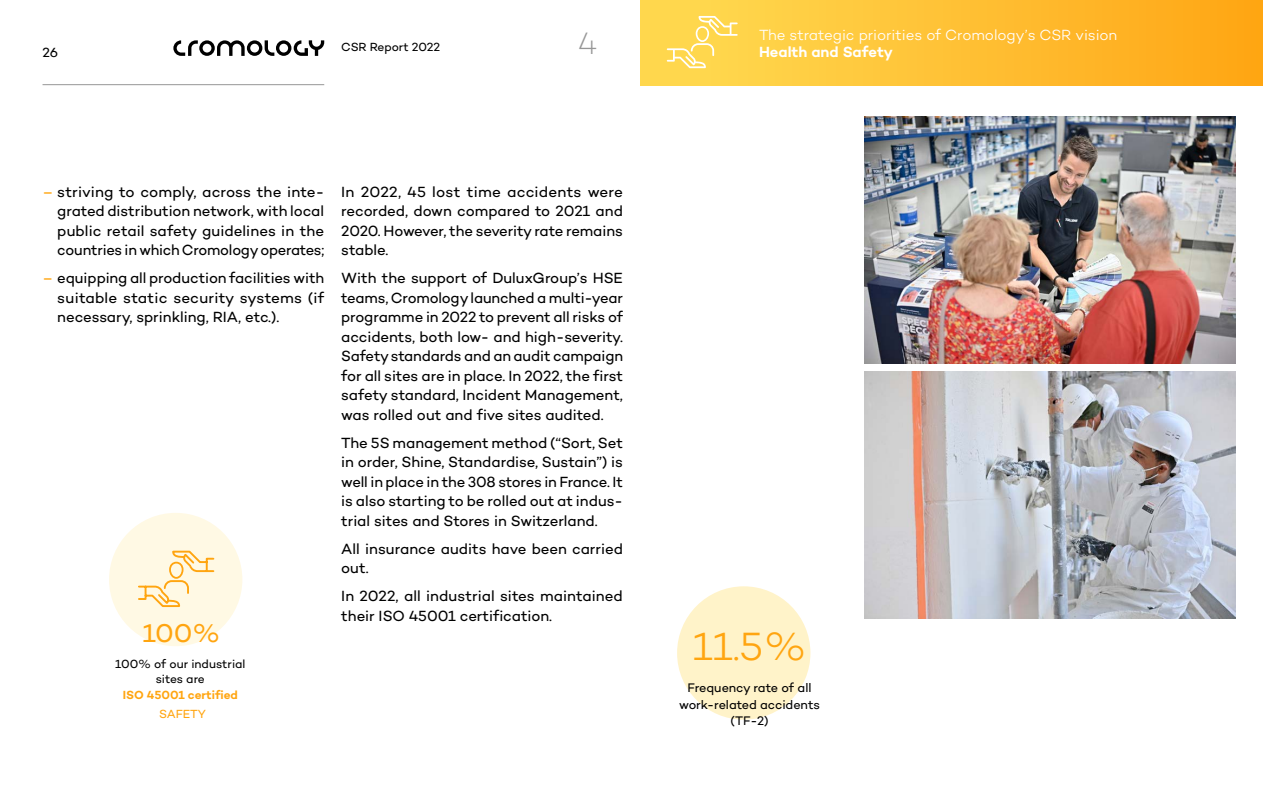
<style>
.page{position:relative;width:1263px;height:808px;background:#fff}
.page>*{position:absolute;margin:0;border:0;box-sizing:border-box;transform-origin:0 0}
.t1{font:300 40.05px "Campton";color:#ffa510}
.t2{font:200 31.5px "Campton";color:#979797}
.t3{font:26.1px "Campton";color:#ffa510}
.t4{font:15px/19.5px "Campton";letter-spacing:-.005em;color:#000;text-align:justify}
.t5{font:300 15px "Campton";letter-spacing:-.005em;color:#fff}
.t6{font:600 15px "Campton";color:#fff}
.t7{font:13.5px "Campton";color:#000}
.t8{font:12.6px/16.5px "Campton";letter-spacing:-.01em;color:#000;text-align:center}
.t9{font:12px/15.6px "Campton";color:#000;text-align:center}
.t10{font:600 12px "Campton";color:#ffa510}
.t11{font:12px "Campton";color:#ffa510}
.s1{color:#ffa510}
</style>
<div class="page">
<div style="left:640px;top:0;width:623px;height:85px;background:linear-gradient(to right,#ffdc54,#ffa615)"></div>
<svg style="left:667px;top:16px;width:71px;height:52px"></svg>
<img style="left:864px;top:116px;width:371px;height:247px">
<img style="left:864px;top:372px;width:371px;height:247px">
<div style="left:677px;top:586px;width:133px;height:134px;background:#fff3c9;border-radius:50%"></div>
<div style="left:109px;top:513px;width:133px;height:133px;background:#fff9e4;border-radius:50%"></div>
<svg style="left:138px;top:550px;width:77px;height:57px"></svg>
<hr style="left:43px;top:84px;width:281px;height:1px;background:#979797">
<svg style="left:173px;top:40px;width:151px;height:16px"></svg>
<p class="t7" style="left:43px;top:44px;width:17px">26</p>
<p class="t9" style="left:341px;top:39px;width:101px">CSR Report 2022</p>
<h2 class="t2" style="left:577px;top:24px;width:22px">4</h2>
<p class="t4" style="left:57px;top:182px;width:269px;text-indent:-15px"><span class="s1">–</span> striving to comply, across the inte&shy;grated distribution network, with local public retail safety guidelines in the countries in which Cromology operates;</p>
<p class="t4" style="left:57px;top:268px;width:268px;text-indent:-15px"><span class="s1">–</span> equipping all production facilities with suitable static security systems (if necessary, sprinkling, RIA, etc.).</p>
<p class="t4" style="left:341px;top:182px;width:283px">In 2022, 45 lost time accidents were recorded, down compared to 2021 and 2020. However, the severity rate remains stable.</p>
<p class="t4" style="left:341px;top:268px;width:283px">With the support of DuluxGroup’s HSE teams, Cromology launched a multi-year programme in 2022 to prevent all risks of accidents, both low- and high-severity.<br>Safety standards and an audit campaign for all sites are in place. In 2022, the first safety standard, Incident Management, was rolled out and five sites audited.</p>
<p class="t4" style="left:341px;top:433px;width:283px">The 5S management method (“Sort, Set in order, Shine, Standardise, Sustain”) is well in place in the 308 stores in France. It is also starting to be rolled out at indus&shy;trial sites and Stores in Switzerland.</p>
<p class="t4" style="left:341px;top:539px;width:283px">All insurance audits have been carried out.</p>
<p class="t4" style="left:341px;top:586px;width:283px">In 2022, all industrial sites maintained their ISO 45001 certification.</p>
<p class="t5" style="left:759px;top:25px;width:360px">The strategic priorities of Cromology’s CSR vision</p>
<p class="t6" style="left:759px;top:42px;width:136px">Health and Safety</p>
<h3 class="t3" style="left:143px;top:617px;width:79px">100%</h3>
<h1 class="t1" style="left:692px;top:621px;width:116px">11.5%</h1>
<p class="t8" style="left:679px;top:679px;width:142px">Frequency rate of all work-related accidents (TF-2)</p>
<p class="t9" style="left:115px;top:656px;width:132px">100% of our industrial sites are</p>
<p class="t10" style="left:123px;top:687px;width:117px">ISO 45001 certified</p>
<p class="t11" style="left:159px;top:706px;width:48px">SAFETY</p>
</div>
